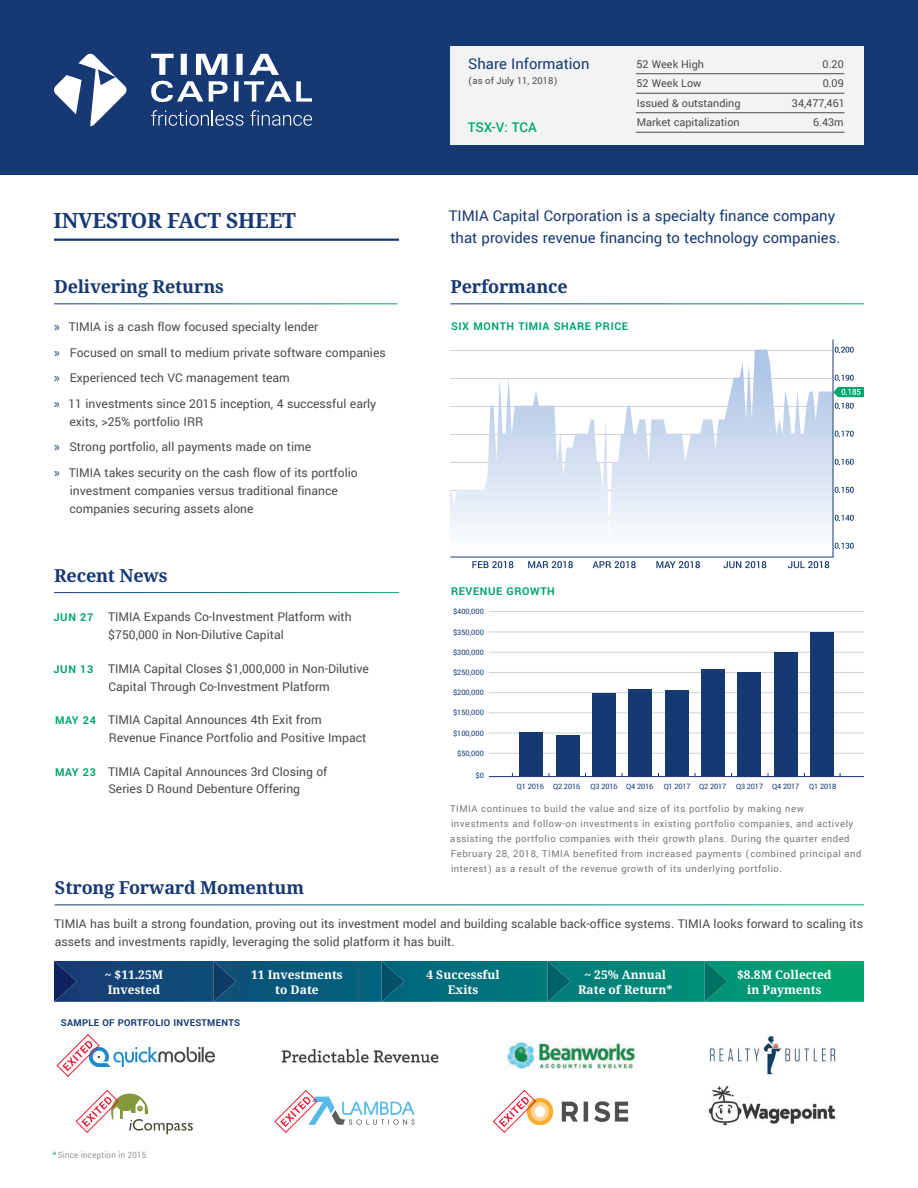
<style>
.page{position:relative;width:918px;height:1188px;background:#fff}
.page>*{position:absolute;margin:0;border:0;box-sizing:border-box;transform-origin:0 0}
.t1{font:700 21px "Noto Serif";letter-spacing:-.01em;color:#163974}
.t2{font:700 18px "Noto Serif";letter-spacing:-.01em;color:#163974}
.t3{font:16.5px/22.5px "Yantramanav";color:#163974}
.t4{font:500 15px "Yantramanav";letter-spacing:-.005em;color:#00a66e}
.t5{font:13.5px/18px "Yantramanav";color:#4b4c4d}
.t6{font:700 12px/15px "Noto Serif";color:#fff;text-align:center}
.t7{font:12px "Yantramanav";color:#4b4c4d}
.t8{font:700 12px "Yantramanav";letter-spacing:.05em;color:#00a66e}
.t9{font:10.5px/15px "Yantramanav";letter-spacing:.05em;color:#76787b}
.t10{font:700 10.5px "Yantramanav";letter-spacing:.025em;color:#163974}
.t11{font:10.5px "Yantramanav";color:#4b4c4d}
.t12{font:9.75px "Yantramanav";letter-spacing:.025em;color:#939598;scale:.9 1}
.t13{font:8.25px "Yantramanav";letter-spacing:-.02em;color:#163974}
.s1{font-family:"Myriad Pro";color:#163974}
.s2{font-weight:700;font-size:12px;color:#00a66e}
.s3{color:#00a66e}
</style>
<div class="page">
<div style="left:0;top:0;width:918px;height:175px;background:#163974"></div>
<hr style="left:489px;top:776px;width:307px;height:1px;background:#163974">
<hr style="left:735px;top:776px;width:129px;height:1px;background:#163974">
<hr style="left:489px;top:733px;width:375px;height:1px;background:#d1d2d4">
<hr style="left:489px;top:753px;width:375px;height:1px;background:#d1d2d4">
<hr style="left:489px;top:692px;width:375px;height:1px;background:#d1d2d4">
<hr style="left:489px;top:713px;width:375px;height:1px;background:#d1d2d4">
<hr style="left:489px;top:652px;width:375px;height:1px;background:#d1d2d4">
<hr style="left:489px;top:632px;width:375px;height:1px;background:#d1d2d4">
<hr style="left:489px;top:611px;width:375px;height:1px;background:#d1d2d4">
<hr style="left:489px;top:672px;width:375px;height:1px;background:#d1d2d4">
<div style="left:520px;top:733px;width:23px;height:43px;background:#163974"></div>
<div style="left:665px;top:690px;width:23px;height:86px;background:#163974"></div>
<div style="left:556px;top:735px;width:23px;height:41px;background:#163974"></div>
<div style="left:701px;top:669px;width:24px;height:107px;background:#163974"></div>
<div style="left:592px;top:693px;width:24px;height:83px;background:#163974"></div>
<div style="left:738px;top:672px;width:23px;height:104px;background:#163974"></div>
<div style="left:629px;top:689px;width:23px;height:87px;background:#163974"></div>
<div style="left:774px;top:652px;width:23px;height:124px;background:#163974"></div>
<div style="left:810px;top:632px;width:24px;height:144px;background:#163974"></div>
<svg style="left:54px;top:961px;width:810px;height:41px;background:#066e77"></svg>
<svg style="left:472px;top:561px;width:41px;height:7px"></svg>
<svg style="left:528px;top:561px;width:45px;height:7px"></svg>
<svg style="left:593px;top:561px;width:43px;height:7px"></svg>
<svg style="left:656px;top:561px;width:44px;height:7px"></svg>
<svg style="left:723px;top:561px;width:43px;height:7px"></svg>
<svg style="left:788px;top:561px;width:41px;height:7px"></svg>
<svg style="left:835px;top:543px;width:19px;height:6px"></svg>
<svg style="left:835px;top:515px;width:19px;height:6px"></svg>
<svg style="left:835px;top:487px;width:19px;height:6px"></svg>
<svg style="left:835px;top:459px;width:19px;height:6px"></svg>
<svg style="left:835px;top:431px;width:19px;height:6px"></svg>
<svg style="left:835px;top:403px;width:19px;height:6px"></svg>
<svg style="left:834px;top:387px;width:30px;height:10px"></svg>
<svg style="left:835px;top:375px;width:19px;height:6px"></svg>
<svg style="left:835px;top:347px;width:19px;height:6px"></svg>
<svg style="left:450px;top:339px;width:384px;height:219px"></svg>
<div style="left:450px;top:46px;width:414px;height:99px;background:#f2f3f4"></div>
<hr style="left:636px;top:73px;width:209px;height:1px;background:#4b4c4d">
<hr style="left:636px;top:93px;width:209px;height:1px;background:#4b4c4d">
<hr style="left:636px;top:112px;width:209px;height:1px;background:#4b4c4d">
<hr style="left:636px;top:132px;width:209px;height:1px;background:#4b4c4d">
<hr style="left:54px;top:239px;width:345px;height:2px;background:#163974">
<svg style="left:54px;top:53px;width:73px;height:73px"></svg>
<svg style="left:151px;top:54px;width:23px;height:21px"></svg>
<div style="left:181px;top:54px;width:6px;height:21px;background:#fff"></div>
<svg style="left:196px;top:54px;width:31px;height:21px"></svg>
<div style="left:236px;top:54px;width:7px;height:21px;background:#fff"></div>
<svg style="left:249px;top:54px;width:30px;height:21px"></svg>
<svg style="left:151px;top:81px;width:52px;height:21px"></svg>
<svg style="left:209px;top:81px;width:19px;height:21px"></svg>
<div style="left:234px;top:81px;width:5px;height:21px;background:#fff"></div>
<svg style="left:244px;top:81px;width:68px;height:21px"></svg>
<svg style="left:151px;top:110px;width:92px;height:16px"></svg>
<svg style="left:250px;top:110px;width:62px;height:16px"></svg>
<img style="left:507px;top:1041px;width:129px;height:29px">
<img style="left:282px;top:1049px;width:157px;height:15px">
<img style="left:709px;top:1035px;width:127px;height:40px">
<img style="left:536px;top:1098px;width:93px;height:27px">
<img style="left:708px;top:1086px;width:128px;height:40px">
<svg style="left:75px;top:1090px;width:118px;height:44px"></svg>
<svg style="left:274px;top:1090px;width:141px;height:43px"></svg>
<svg style="left:492px;top:1090px;width:44px;height:43px"></svg>
<svg style="left:56px;top:1034px;width:159px;height:43px"></svg>
<p class="t3" style="left:468px;top:53px;width:123px">Share Information</p>
<p class="t11" style="left:468px;top:74px;width:91px">(as of July 11, 2018)</p>
<p class="t4" style="left:468px;top:118px;width:71px">TSX-V: TCA</p>
<p class="t7" style="left:637px;top:56px;width:69px">52 Week High</p>
<p class="t7" style="left:823px;top:56px;width:23px">0.20</p>
<p class="t7" style="left:637px;top:76px;width:66px">52 Week Low</p>
<p class="t7" style="left:823px;top:76px;width:23px">0.09</p>
<p class="t7" style="left:637px;top:95px;width:105px">Issued &amp; outstanding</p>
<p class="t7" style="left:792px;top:95px;width:54px">34,477,461</p>
<p class="t7" style="left:637px;top:115px;width:104px">Market capitalization</p>
<p class="t7" style="left:813px;top:115px;width:32px">6.43m</p>
<h1 class="t1" style="left:54px;top:205px;width:244px">INVESTOR FACT SHEET</h1>
<p class="t3" style="left:449px;top:205px;width:393px">TIMIA Capital Corporation is a specialty finance company that provides revenue financing to technology companies.</p>
<h2 class="t2" style="left:54px;top:274px;width:171px">Delivering Returns</h2>
<p class="t5" style="left:54px;top:315px;width:333px;line-height:25.5px"><span class="s1">»</span> TIMIA is a cash flow focused specialty lender<br><span class="s1">»</span> Focused on small to medium private software companies <span class="s1">»</span> Experienced tech VC management team<br><span class="s1">»</span> 11 investments since 2015 inception, 4 successful early</p>
<p class="t5" style="left:54px;top:409px;width:305px;line-height:25.5px;text-indent:15px">exits, &gt;25% portfolio IRR<br><span class="s1">»</span> Strong portfolio, all payments made on time<br><span class="s1">»</span> TIMIA takes security on the cash flow of its portfolio</p>
<p class="t5" style="left:69px;top:482px;width:270px">investment companies versus traditional finance companies securing assets alone</p>
<h2 class="t2" style="left:54px;top:562px;width:115px">Recent News</h2>
<p class="t5" style="left:108px;top:608px;width:245px;text-indent:-55px"><span class="s2">JUN 27</span> TIMIA Expands Co-Investment Platform with $750,000 in Non-Dilutive Capital</p>
<p class="t5" style="left:108px;top:659px;width:262px;text-indent:-55px"><span class="s2">JUN 13</span> TIMIA Capital Closes $1,000,000 in Non-Dilutive<br>Capital Through Co-Investment Platform</p>
<p class="t5" style="left:109px;top:711px;width:259px;text-indent:-54px"><span class="s2">MAY 24</span> TIMIA Capital Announces 4th Exit from<br>Revenue Finance Portfolio and Positive Impact</p>
<p class="t5" style="left:108px;top:762px;width:221px;text-indent:-53px"><span class="s2">MAY 23</span> TIMIA Capital Announces 3rd Closing of<br>Series D Round Debenture Offering</p>
<h2 class="t2" style="left:55px;top:875px;width:251px">Strong Forward Momentum</h2>
<h2 class="t2" style="left:450px;top:274px;width:119px">Performance</h2>
<p class="t8" style="left:451px;top:319px;width:179px">SIX MONTH TIMIA SHARE PRICE</p>
<p class="t8" style="left:451px;top:583px;width:105px">REVENUE GROWTH</p>
<p class="t13" style="left:453px;top:607px;width:32px">$400,000</p>
<p class="t13" style="left:453px;top:627px;width:32px">$350,000</p>
<p class="t13" style="left:453px;top:647px;width:32px">$300,000</p>
<p class="t13" style="left:453px;top:667px;width:32px">$250,000</p>
<p class="t13" style="left:453px;top:687px;width:32px">$200,000</p>
<p class="t13" style="left:453px;top:707px;width:32px">$150,000</p>
<p class="t13" style="left:453px;top:729px;width:32px">$100,000</p>
<p class="t13" style="left:457px;top:748px;width:28px">$50,000</p>
<p class="t13" style="left:476px;top:771px;width:10px">$0</p>
<p class="t13" style="left:517px;top:782px;width:65px">Q1 2016 Q2 2016</p>
<p class="t13" style="left:591px;top:782px;width:64px">Q3 2016 Q4 2016</p>
<p class="t13" style="left:664px;top:782px;width:174px">Q1 2017 Q2 2017 Q3 2017 Q4 2017 Q1 2018</p>
<p class="t9" style="left:450px;top:801px;width:413px">TIMIA continues to build the value and size of its portfolio by making new investments and follow-on investments in existing portfolio companies, and actively assisting the portfolio companies with their growth plans. During the quarter ended February 28, 2018, TIMIA benefited from increased payments (combined principal and interest) as a result of the revenue growth of its underlying portfolio.</p>
<p class="t5" style="left:54px;top:915px;width:810px">TIMIA has built a strong foundation, proving out its investment model and building scalable back-office systems. TIMIA looks forward to scaling its assets and investments rapidly, leveraging the solid platform it has built.</p>
<p class="t6" style="left:105px;top:967px;width:60px;text-align:left">~ $11.25M<br>Invested</p>
<p class="t6" style="left:251px;top:967px;width:93px">11 Investments to Date</p>
<p class="t6" style="left:426px;top:967px;width:75px">4 Successful<br>Exits</p>
<p class="t6" style="left:578px;top:967px;width:96px">~ 25% Annual<br>Rate of Return*</p>
<p class="t6" style="left:737px;top:967px;width:96px">$8.8M Collected in Payments</p>
<p class="t10" style="left:61px;top:1016px;width:181px">SAMPLE OF PORTFOLIO INVESTMENTS</p>
<p class="t12" style="left:53px;top:1149px;width:105px"><span class="s3">*</span> Since inception in 2015</p>
</div>
